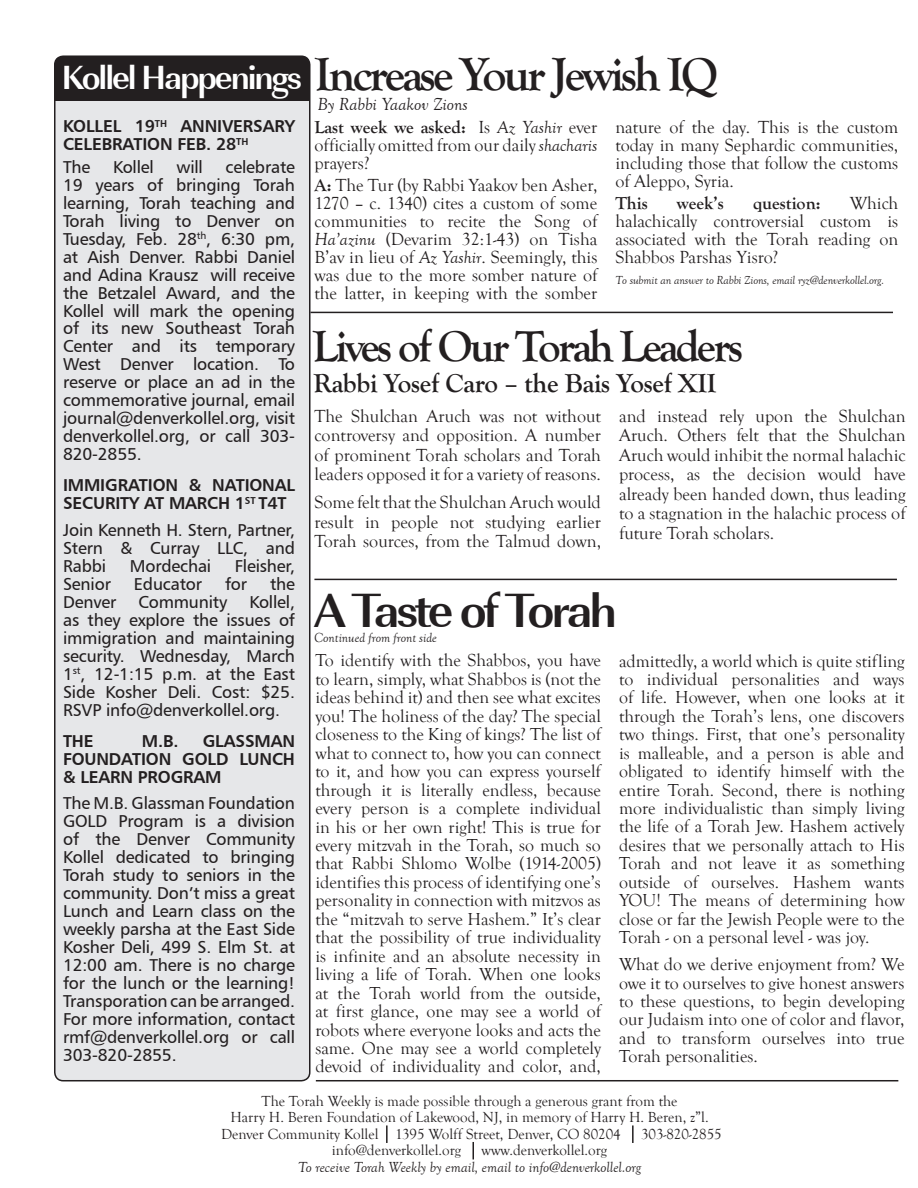
<style>
.page{position:relative;width:918px;height:1188px;background:#fff}
.page>*{position:absolute;margin:0;border:0;box-sizing:border-box;transform-origin:0 0}
.t1{font:700 49.5px "URW Imperial T";letter-spacing:-.06em;color:#231f20}
.t2{font:700 48px "Goudy Old Style T";letter-spacing:-.06em;color:#231f20}
.t3{font:700 45px "Goudy Old Style T";letter-spacing:-.06em;color:#231f20}
.t4{font:700 27px "Goudy Old Style T";letter-spacing:-.01em;color:#231f20}
.t5{font:18px/18px "Goudy Old Style T";color:#231f20;text-align:justify}
.t6{font:italic 18px/23.4px "Goudy Old Style T";color:#231f20}
.t7{font:700 18px "Goudy Old Style T";color:#231f20}
.t8{font:17.85px/18.5px "Goudy Old Style T";color:#231f20;text-align:justify}
.t9{font:17.25px/18px "Humanist 777 BT Roman B";letter-spacing:-.01em;color:#231f20;text-align:justify}
.t10{font:17.25px/18px "Humanist 777 BT Bold B";letter-spacing:-.01em;color:#231f20}
.t11{font:15px "Goudy Old Style T";color:#231f20}
.t12{font:italic 15px "Goudy Old Style T";color:#231f20}
.t13{font:italic 13.5px "Goudy Old Style T";color:#231f20}
.t14{font:italic 12px "Goudy Old Style T";letter-spacing:-.01em;color:#231f20}
.s1{font-family:"URW Imperial T";font-size:34.5px;color:#fff}
.s2{font-weight:700;font-style:normal}
.s3{font-style:normal}
.s4{font-style:italic}
.s5{font-weight:700}
</style>
<div class="page">
<div style="left:55px;top:56px;width:255px;height:1025px;background:#e6e7e9;border-radius:9px"></div>
<div style="left:55px;top:56px;width:255px;height:45px;background:#231f20"></div>
<div style="left:54px;top:55px;width:257px;height:1026px;border:2px solid #231f20;border-radius:9px"></div>
<hr style="left:314px;top:579px;width:583px;height:1px;background:#231f20">
<hr style="left:310px;top:312px;width:583px;height:1px;background:#231f20">
<svg style="left:386px;top:1125px;width:2px;height:18px"></svg>
<svg style="left:632px;top:1125px;width:2px;height:18px"></svg>
<svg style="left:473px;top:1142px;width:1px;height:17px"></svg>
<hr style="left:316px;top:1080px;width:582px;height:1px;background:#231f20">
<h2 class="t2" style="left:61px;top:47px;width:658px"><span class="s1">Kollel Happenings</span> Increase Your Jewish IQ</h2>
<p class="t6" style="left:314px;top:93px;width:284px">By Rabbi Yaakov Zions<br><span class="s2">Last week we asked:</span> <span class="s3">Is</span> Az Yashir <span class="s3">ever</span></p>
<p class="t5" style="left:314px;top:137px;width:284px">officially omitted from our daily <span class="s4">shacharis </span>prayers?</p>
<p class="t5" style="left:314px;top:177px;width:284px"><span class="s5">A:</span> The Tur (by Rabbi Yaakov ben Asher, 1270 – c. 1340) cites a custom of some communities to recite the Song of <span class="s4">Ha’azinu</span> (Devarim 32:1-43) on Tisha B’av in lieu of <span class="s4">Az Yashir</span>. Seemingly, this was due to the more somber nature of the latter, in keeping with the somber</p>
<p class="t10" style="left:63px;top:117px;width:233px">KOLLEL 19<sup>TH</sup> ANNIVERSARY<br>CELEBRATION FEB. 28<sup>TH</sup></p>
<p class="t9" style="left:63px;top:157px;width:29px">The</p>
<p class="t9" style="left:113px;top:157px;width:42px">Kollel</p>
<p class="t9" style="left:177px;top:157px;width:28px">will</p>
<p class="t5" style="left:615px;top:119px;width:284px">nature of the day. This is the custom today in many Sephardic communities, including those that follow the customs of Aleppo, Syria.</p>
<p class="t7" style="left:615px;top:193px;width:34px">This</p>
<p class="t7" style="left:677px;top:193px;width:48px">week’s</p>
<p class="t7" style="left:753px;top:193px;width:69px">question:</p>
<p class="t9" style="left:63px;top:157px;width:234px;text-indent:162px">celebrate 19 years of bringing Torah learning, Torah teaching and Torah living to Denver on Tuesday, Feb. 28<sup>th</sup>, 6:30 pm, at Aish Denver. Rabbi Daniel and Adina Krausz will receive the Betzalel Award, and the Kollel will mark the opening of its new Southeast Torah Center and its temporary West Denver location. To reserve or place an ad in the commemorative journal, email journal@denverkollel.org, visit denverkollel.org, or call 303- 820-2855.</p>
<p class="t10" style="left:63px;top:476px;width:234px">IMMIGRATION &amp; NATIONAL<br>SECURITY AT MARCH 1<sup>ST</sup> T4T</p>
<p class="t9" style="left:63px;top:520px;width:233px">Join Kenneth H. Stern, Partner, Stern &amp; Curray LLC, and Rabbi</p>
<p class="t5" style="left:615px;top:195px;width:284px;text-indent:234px">Which halachically controversial custom is associated with the Torah reading on Shabbos Parshas Yisro?</p>
<p class="t14" style="left:615px;top:274px;width:270px">To submit an answer to Rabbi Zions, email ryz@denverkollel.org.</p>
<h3 class="t3" style="left:313px;top:321px;width:432px">Lives of Our Torah Leaders</h3>
<h3 class="t4" style="left:313px;top:368px;width:405px">Rabbi Yosef Caro – the Bais Yosef XII</h3>
<p class="t5" style="left:619px;top:406px;width:288px;line-height:19.5px">and instead rely upon the Shulchan Aruch. Others felt that the Shulchan Aruch would inhibit the normal halachic process, as the decision would have already been handed down, thus leading to a stagnation in the halachic process of future Torah scholars.</p>
<p class="t5" style="left:314px;top:406px;width:288px;line-height:19.5px">The Shulchan Aruch was not without controversy and opposition. A number of prominent Torah scholars and Torah leaders opposed it for a variety of reasons.</p>
<p class="t5" style="left:314px;top:493px;width:288px;line-height:19.5px">Some felt that the Shulchan Aruch would result in people not studying earlier Torah sources, from the Talmud down,</p>
<p class="t9" style="left:130px;top:556px;width:83px">Mordechai</p>
<p class="t9" style="left:235px;top:556px;width:62px">Fleisher,</p>
<p class="t9" style="left:63px;top:574px;width:49px">Senior</p>
<p class="t9" style="left:134px;top:574px;width:70px">Educator</p>
<p class="t9" style="left:225px;top:574px;width:24px">for</p>
<p class="t9" style="left:270px;top:574px;width:26px">the</p>
<p class="t9" style="left:63px;top:592px;width:55px">Denver</p>
<p class="t9" style="left:138px;top:592px;width:90px">Community</p>
<h1 class="t1" style="left:314px;top:581px;width:304px">A Taste of Torah</h1>
<p class="t9" style="left:63px;top:592px;width:234px;text-indent:186px">Kollel, as they explore the issues of immigration and maintaining security. Wednesday, March 1<sup>st</sup>, 12-1:15 p.m. at the East Side Kosher Deli. Cost: $25.<br>RSVP info@denverkollel.org.</p>
<p class="t10" style="left:63px;top:731px;width:32px">THE</p>
<p class="t10" style="left:142px;top:731px;width:38px">M.B.</p>
<p class="t13" style="left:314px;top:630px;width:124px">Continued from front side</p>
<p class="t8" style="left:315px;top:652px;width:287px">To identify with the Shabbos, you have to learn, simply, what Shabbos is (not the ideas behind it) and then see what excites you! The holiness of the day? The special closeness to the King of kings? The list of what to connect to, how you can connect to it, and how you can express yourself through it is literally endless, because every person is a complete individual in his or her own right! This is true for every mitzvah in the Torah, so much so that Rabbi Shlomo Wolbe (1914-2005) identifies this process of identifying one’s personality in connection with mitzvos as the “mitzvah to serve Hashem.” It’s clear that the possibility of true individuality is infinite and an absolute necessity in living a life of Torah. When one looks at the Torah world from the outside, at first glance, one may see a world of robots where everyone looks and acts the same. One may see a world completely devoid of individuality and color, and,</p>
<p class="t8" style="left:619px;top:652px;width:287px">admittedly, a world which is quite stifling to individual personalities and ways of life. However, when one looks at it through the Torah’s lens, one discovers two things. First, that one’s personality is malleable, and a person is able and obligated to identify himself with the entire Torah. Second, there is nothing more individualistic than simply living the life of a Torah Jew. Hashem actively desires that we personally attach to His Torah and not leave it as something outside of ourselves. Hashem wants YOU! The means of determining how close or far the Jewish People were to the Torah - on a personal level - was joy.</p>
<p class="t10" style="left:63px;top:731px;width:233px;text-align:justify;text-indent:140px">GLASSMAN FOUNDATION GOLD LUNCH &amp; LEARN PROGRAM</p>
<p class="t9" style="left:63px;top:794px;width:234px">The M.B. Glassman Foundation GOLD Program is a division of the Denver Community Kollel dedicated to bringing Torah study to seniors in the community. Don’t miss a great Lunch and Learn class on the weekly parsha at the East Side Kosher Deli, 499 S. Elm St. at 12:00 am. There is no charge for the lunch or the learning!<br>Transporation can be arranged.<br>For more information, contact rmf@denverkollel.org or call 303-820-2855.</p>
<p class="t11" style="left:262px;top:1093px;width:417px">The Torah Weekly is made possible through a generous grant from the</p>
<p class="t11" style="left:230px;top:1109px;width:480px">Harry H. Beren Foundation of Lakewood, NJ, in memory of Harry H. Beren, z”l.</p>
<p class="t11" style="left:221px;top:1126px;width:401px">Denver Community Kollel 1395 Wolff Street, Denver, CO 80204</p>
<p class="t11" style="left:641px;top:1126px;width:82px">303-820-2855</p>
<p class="t11" style="left:332px;top:1142px;width:131px">info@denverkollel.org</p>
<p class="t11" style="left:482px;top:1142px;width:127px">www.denverkollel.org</p>
<p class="t12" style="left:298px;top:1159px;width:344px">To receive Torah Weekly by email, email to info@denverkollel.org</p>
<p class="t8" style="left:619px;top:955px;width:287px">What do we derive enjoyment from? We owe it to ourselves to give honest answers to these questions, to begin developing our Judaism into one of color and flavor, and to transform ourselves into true Torah personalities.</p>
</div>
